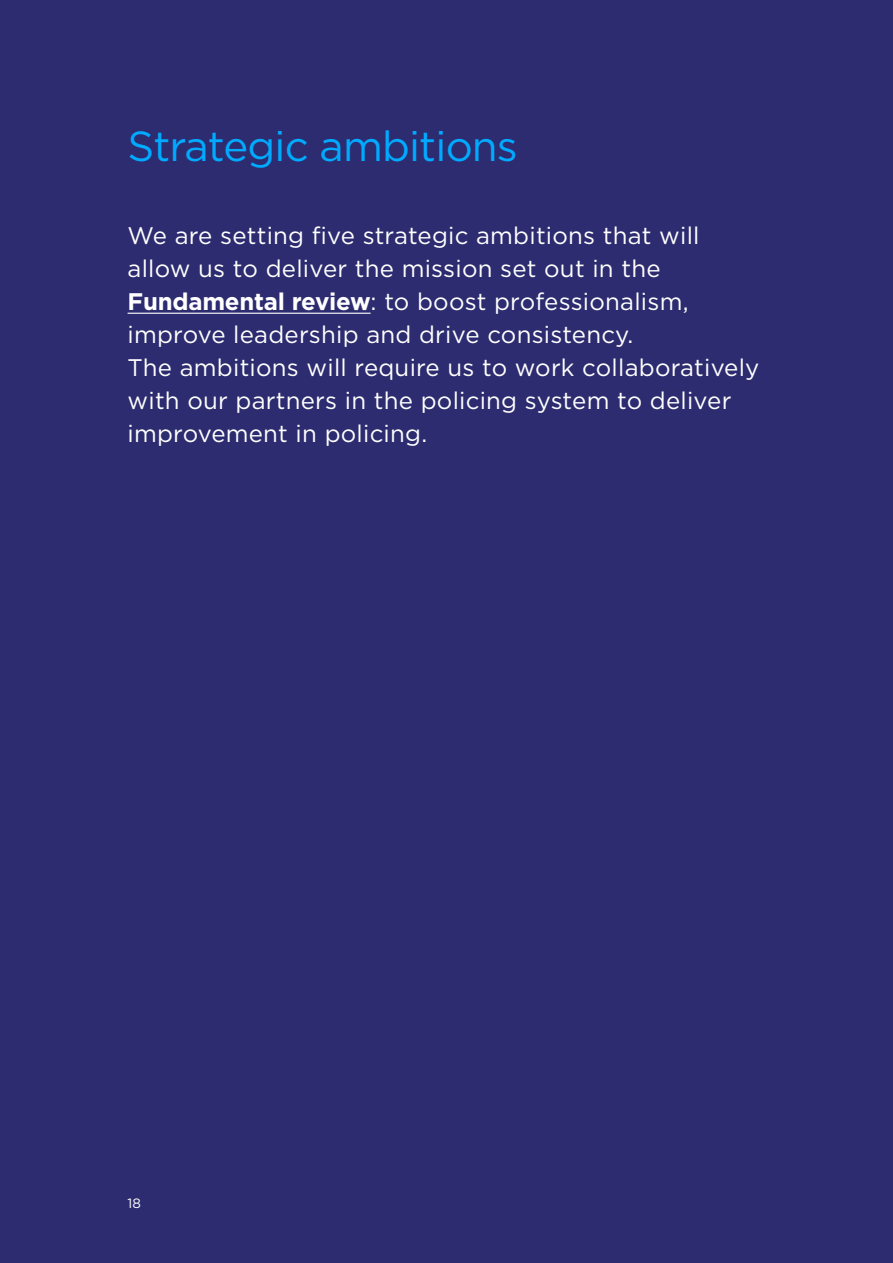
<style>
.page{position:relative;width:893px;height:1263px;background:#2d2c70}
.page>*{position:absolute;margin:0;border:0;box-sizing:border-box;transform-origin:0 0}
.Heading{font:42px "Gotham";letter-spacing:-.02em;color:#0af}
.Body_text{font:24px/33px "Gotham";letter-spacing:.01em;color:#fff}
.t1{font:13.5px "Gotham";color:#fff}
.s1{font-weight:700}
</style>
<div class="page">
<hr style="left:128px;top:313px;width:243px;height:1px;background:#fff">
<h1 class="Heading" style="left:128px;top:119px;width:392px">Strategic ambitions</h1>
<p class="Body_text" style="left:128px;top:219px;width:633px">We are setting five strategic ambitions that will allow us to deliver the mission set out in the <span class="s1">Fundamental review</span>: to boost professionalism, improve leadership and drive consistency.<br>The ambitions will require us to work collaboratively with our partners in the policing system to deliver improvement in policing.</p>
<p class="t1" style="left:128px;top:1194px;width:15px">18</p>
</div>
